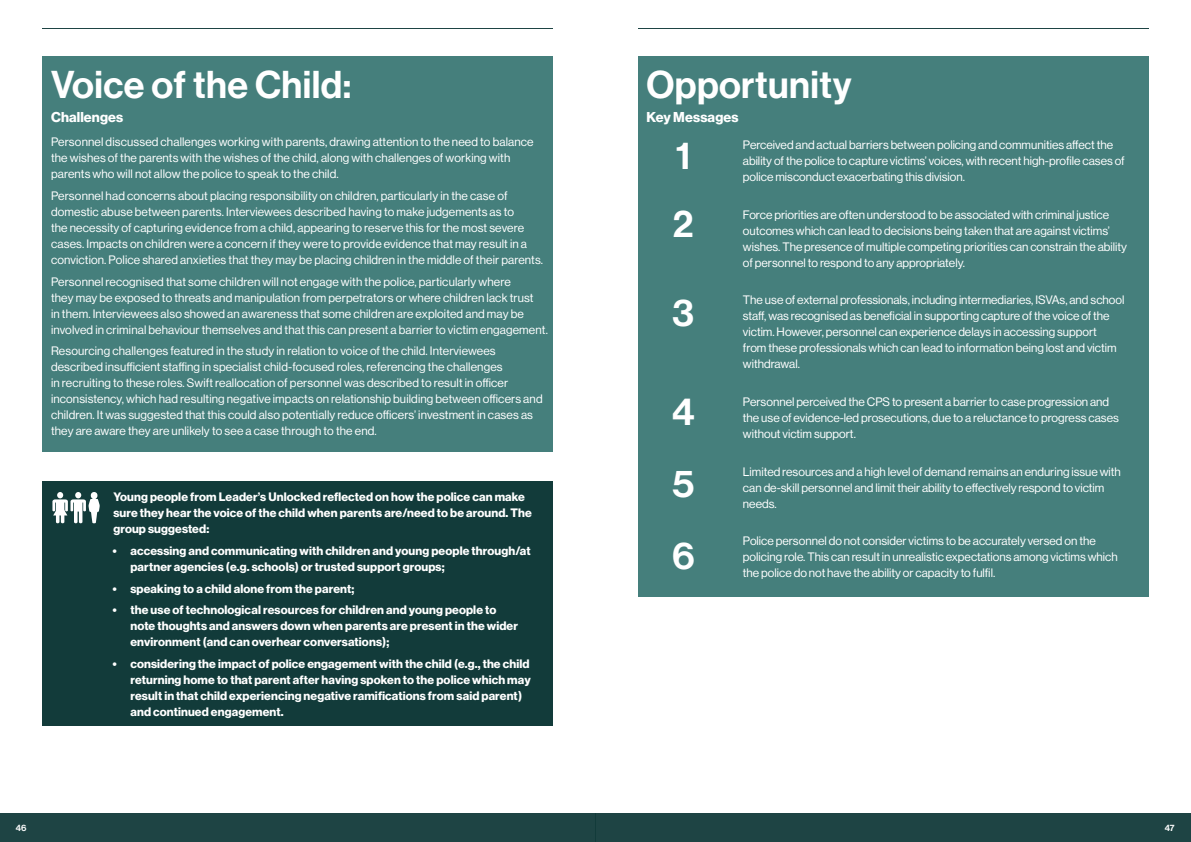
<style>
.page{position:relative;width:1191px;height:842px;background:#fff}
.page>*{position:absolute;margin:0;border:0;box-sizing:border-box;transform-origin:0 0}
.t1{font:38px/72.3px "N Haas Grotesk DS Pro 65 Md";letter-spacing:.01em;color:#fff}
.t2{font:14px "N Haas Grotesk DS Pro 75 Bd";letter-spacing:.01em;color:#fff}
.t3{font:12px/16px "N Haas Grotesk DS Pro 55 Rg";color:#fff}
.t4{font:12px/16px "N Haas Grotesk DS Pro 75 Bd";letter-spacing:.01em;color:#fff}
.t5{font:9px "N Haas Grotesk DS Pro 65 Md";color:#fff}
</style>
<div class="page">
<div style="left:595px;top:814px;width:596px;height:28px;background:#1e4444"></div>
<div style="left:0;top:814px;width:595px;height:28px;background:#1e4444"></div>
<hr style="left:43px;top:28px;width:510px;height:1px;background:#123b3a">
<hr style="left:638px;top:28px;width:510px;height:1px;background:#123b3a">
<div style="left:43px;top:480px;width:510px;height:245px;background:#123b3a"></div>
<div style="left:43px;top:57px;width:510px;height:395px;background:#457f7c"></div>
<div style="left:638px;top:57px;width:510px;height:540px;background:#457f7c"></div>
<svg style="left:52px;top:492px;width:48px;height:31px"></svg>
<h1 class="t1" style="left:51px;top:49px;width:302px">Voice of the Child:</h1>
<p class="t2" style="left:51px;top:109px;width:74px">Challenges</p>
<p class="t3" style="left:51px;top:134px;width:484px">Personnel discussed challenges working with parents, drawing attention to the need to balance the wishes of the parents with the wishes of the child, along with challenges of working with parents who will not allow the police to speak to the child.</p>
<p class="t3" style="left:51px;top:188px;width:493px">Personnel had concerns about placing responsibility on children, particularly in the case of domestic abuse between parents. Interviewees described having to make judgements as to<br>the necessity of capturing evidence from a child, appearing to reserve this for the most severe cases. Impacts on children were a concern if they were to provide evidence that may result in a conviction. Police shared anxieties that they may be placing children in the middle of their parents.</p>
<p class="t3" style="left:51px;top:274px;width:498px">Personnel recognised that some children will not engage with the police, particularly where<br>they may be exposed to threats and manipulation from perpetrators or where children lack trust<br>in them. Interviewees also showed an awareness that some children are exploited and may be involved in criminal behaviour themselves and that this can present a barrier to victim engagement.</p>
<p class="t3" style="left:51px;top:343px;width:493px">Resourcing challenges featured in the study in relation to voice of the child. Interviewees described insufficient staffing in specialist child-focused roles, referencing the challenges<br>in recruiting to these roles. Swift reallocation of personnel was described to result in officer inconsistency, which had resulting negative impacts on relationship building between officers and children. It was suggested that this could also potentially reduce officers’ investment in cases as they are aware they are unlikely to see a case through to the end.</p>
<p class="t4" style="left:113px;top:489px;width:420px">Young people from Leader’s Unlocked reflected on how the police can make sure they hear the voice of the child when parents are/need to be around. The group suggested:</p>
<p class="t4" style="left:130px;top:543px;width:401px;text-indent:-18px">• accessing and communicating with children and young people through/at partner agencies (e.g. schools) or trusted support groups;</p>
<p class="t4" style="left:112px;top:580px;width:243px">• speaking to a child alone from the parent;</p>
<p class="t4" style="left:130px;top:602px;width:389px;text-indent:-18px">• the use of technological resources for children and young people to note thoughts and answers down when parents are present in the wider environment (and can overhear conversations);</p>
<p class="t4" style="left:130px;top:656px;width:402px;text-indent:-18px">• considering the impact of police engagement with the child (e.g., the child returning home to that parent after having spoken to the police which may result in that child experiencing negative ramifications from said parent) and continued engagement.</p>
<h1 class="t1" style="left:646px;top:49px;width:207px">Opportunity</h1>
<p class="t2" style="left:646px;top:109px;width:93px">Key Messages</p>
<h1 class="t1" style="left:673px;top:122px;width:22px;line-height:68.2px">1<br>2</h1>
<p class="t3" style="left:743px;top:137px;width:383px">Perceived and actual barriers between policing and communities affect the ability of the police to capture victims’ voices, with recent high-profile cases of police misconduct exacerbating this division.</p>
<p class="t3" style="left:743px;top:206px;width:385px">Force priorities are often understood to be associated with criminal justice outcomes which can lead to decisions being taken that are against victims’ wishes. The presence of multiple competing priorities can constrain the ability of personnel to respond to any appropriately.</p>
<p class="t3" style="left:743px;top:292px;width:383px">The use of external professionals, including intermediaries, ISVAs, and school staff, was recognised as beneficial in supporting capture of the voice of the victim. However, personnel can experience delays in accessing support<br>from these professionals which can lead to information being lost and victim withdrawal.</p>
<p class="t3" style="left:743px;top:394px;width:377px">Personnel perceived the CPS to present a barrier to case progression and the use of evidence-led prosecutions, due to a reluctance to progress cases without victim support.</p>
<p class="t3" style="left:743px;top:463px;width:379px">Limited resources and a high level of demand remains an enduring issue with can de-skill personnel and limit their ability to effectively respond to victim needs.</p>
<p class="t3" style="left:743px;top:533px;width:376px">Police personnel do not consider victims to be accurately versed on the policing role. This can result in unrealistic expectations among victims which the police do not have the ability or capacity to fulfil.</p>
<h1 class="t1" style="left:672px;top:277px;width:23px">3</h1>
<h1 class="t1" style="left:672px;top:376px;width:24px;text-align:justify">4<br>5<br>6</h1>
<p class="t5" style="left:16px;top:823px;width:12px">46</p>
<p class="t5" style="left:1164px;top:823px;width:11px">47</p>
</div>
